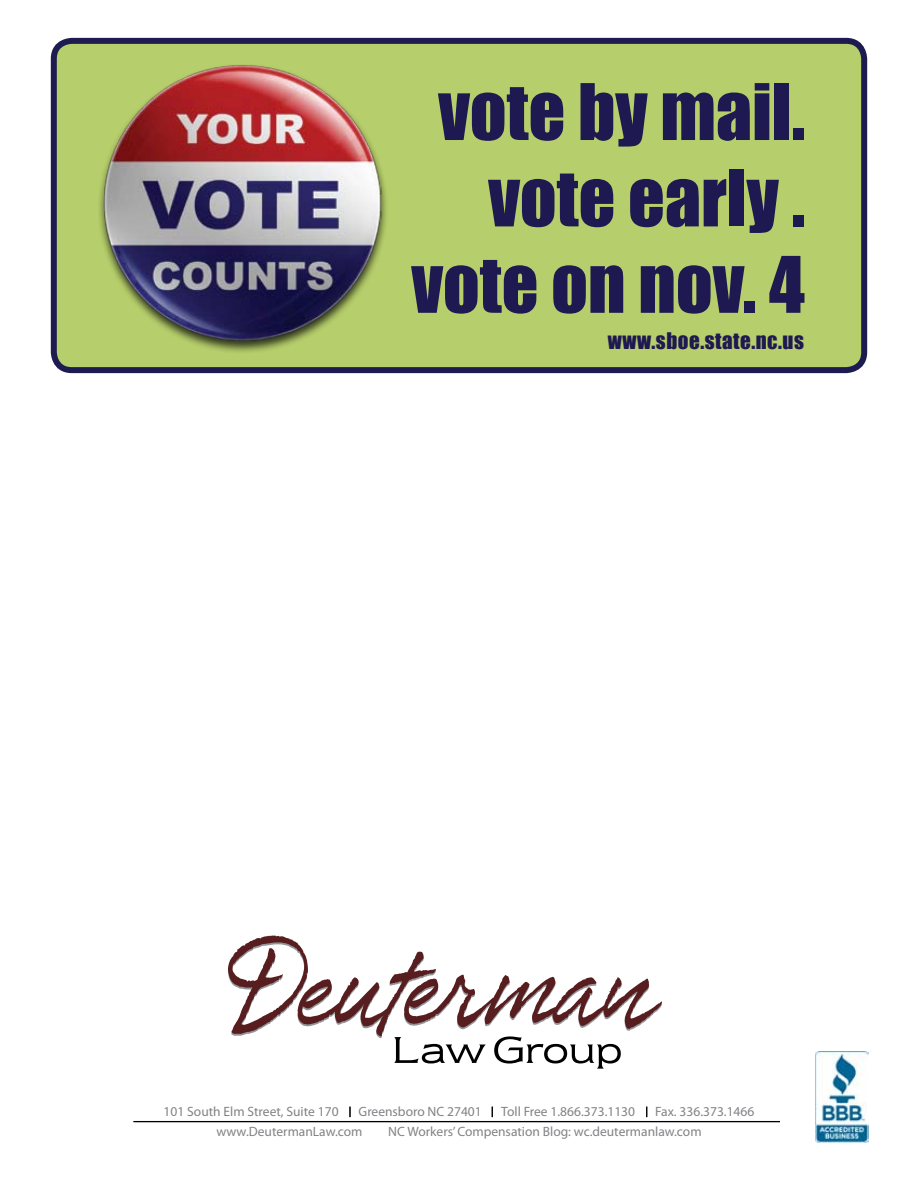
<style>
.page{position:relative;width:918px;height:1188px;background:#fff}
.page>*{position:absolute;margin:0;border:0;box-sizing:border-box;transform-origin:0 0}
.t1{font:72px/86.4px "Impact";color:#1f1952;text-align:right}
.t2{font:21px "Impact";letter-spacing:.025em;color:#1f1952}
.t3{font:13.5px "Myriad Pro";color:#808285}
</style>
<div class="page">
<hr style="left:133px;top:1121px;width:647px;height:1px;background:#000">
<hr style="left:133px;top:1122px;width:647px;height:1px;background:#000">
<img style="left:815px;top:1051px;width:53px;height:92px">
<svg style="left:646px;top:1107px;width:2px;height:10px"></svg>
<div style="left:54px;top:41px;width:810px;height:329px;background:#b6ce6b;border-radius:18px"></div>
<div style="left:51px;top:38px;width:816px;height:335px;border:6px solid #1e1b51;border-radius:18px"></div>
<div style="left:97px;top:63px;width:291px;height:291px;background:#000;opacity:.75"></div>
<img style="left:104px;top:65px;width:278px;height:278px">
<svg style="left:228px;top:936px;width:434px;height:133px"></svg>
<h1 class="t1" style="left:411px;top:67px;width:395px">vote by mail. vote early . vote on nov. 4</h1>
<h2 class="t2" style="left:608px;top:325px;width:198px">www.sboe.state.nc.us</h2>
<p class="t3" style="left:164px;top:1103px;width:177px">101 South Elm Street, Suite 170</p>
<p class="t3" style="left:359px;top:1103px;width:125px">Greensboro NC 27401</p>
<p class="t3" style="left:501px;top:1103px;width:135px">Toll Free 1.866.373.1130</p>
<p class="t3" style="left:655px;top:1103px;width:101px">Fax. 336.373.1466</p>
<p class="t3" style="left:216px;top:1123px;width:148px">www.DeutermanLaw.com</p>
<p class="t3" style="left:388px;top:1123px;width:315px">NC Workers’ Compensation Blog: wc.deutermanlaw.com</p>
</div>
